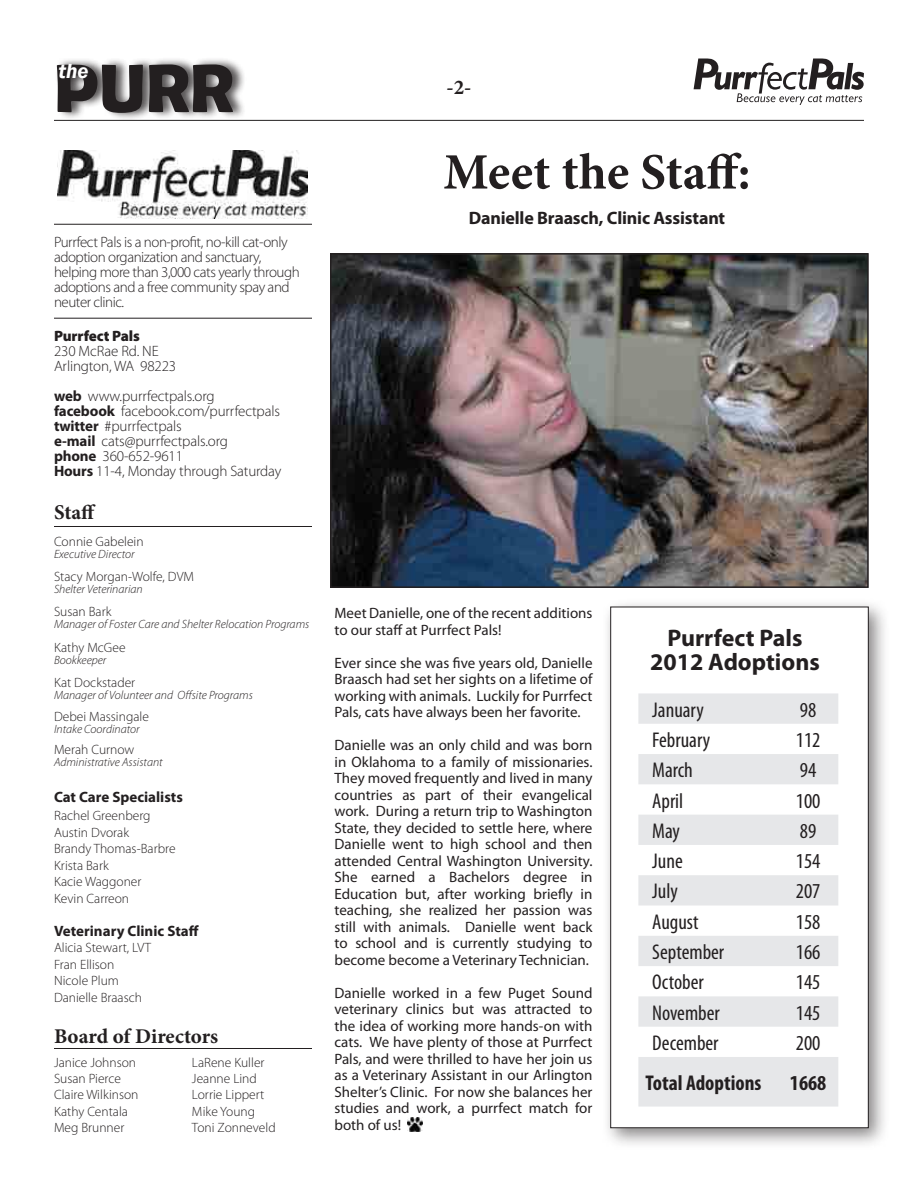
<style>
.page{position:relative;width:918px;height:1188px;background:#fff}
.page>*{position:absolute;margin:0;border:0;box-sizing:border-box;transform-origin:0 0}
.t1{font:700 69px "Berlin Sans FB Demi";color:#231f20}
.t2{font:700 51px "Minion Pro";color:#231f20}
.t3{font:700 24px/24px "Myriad Pro";color:#231f20;text-align:center}
.t4{font:condensed 21.45px "Myriad Pro";color:#231f20}
.t5{font:700 condensed 21.45px "Myriad Pro";color:#231f20}
.t6{font:700 21px "Minion Pro";color:#231f20}
.t7{font:italic 600 21px "Franklin Gothic";color:#fff}
.t8{font:700 18px "Myriad Pro";letter-spacing:-.01em;color:#231f20}
.t9{font:15px/16.5px "Myriad Pro";color:#231f20;text-align:justify}
.t10{font:300 15px/15px "Myriad Pro";letter-spacing:-.025em;color:#231f20}
.t11{font:700 15px "Myriad Pro";color:#231f20}
.t12{font:900 15px "Myriad Pro";letter-spacing:-.01em;color:#231f20}
.t13{font:300 13.5px/16.5px "Myriad Pro";color:#231f20}
.t14{font:italic 300 12px "Myriad Pro";color:#231f20}
.s1{font-weight:700}
</style>
<div class="page">
<hr style="left:54px;top:526px;width:258px;height:1px;background:#231f20">
<hr style="left:54px;top:1048px;width:258px;height:1px;background:#231f20">
<hr style="left:54px;top:224px;width:258px;height:1px;background:#231f20">
<hr style="left:54px;top:318px;width:258px;height:1px;background:#231f20">
<div style="left:602px;top:598px;width:288px;height:552px;background:#231f20;opacity:.54"></div>
<div style="left:611px;top:607px;width:257px;height:521px;background:#fff"></div>
<div style="left:610px;top:607px;width:258px;height:521px;border:1px solid #231f20"></div>
<svg style="left:638px;top:693px;width:200px;height:414px"></svg>
<img style="left:408px;top:1118px;width:14px;height:13px">
<img style="left:333px;top:256px;width:533px;height:329px">
<div style="left:330px;top:253px;width:539px;height:335px;border:2px solid #231f20"></div>
<img style="left:57px;top:151px;width:250px;height:68px">
<div style="left:57px;top:57px;width:190px;height:64px;background:#231f20;opacity:.75"></div>
<hr style="left:54px;top:120px;width:810px;height:1px;background:#231f20">
<svg style="left:694px;top:59px;width:170px;height:46px"></svg>
<div style="left:55px;top:60px;width:44px;height:29px;background:#231f20;opacity:.75"></div>
<h3 class="t7" style="left:58px;top:57px;width:32px">the</h3>
<h1 class="t1" style="left:54px;top:48px;width:181px">PURR</h1>
<p class="t10" style="left:54px;top:234px;width:247px">Purrfect Pals is a non-profit, no-kill cat-only adoption organization and sanctuary, helping more than 3,000 cats yearly through adoptions and a free community spay and neuter clinic.</p>
<p class="t12" style="left:54px;top:326px;width:87px">Purrfect Pals</p>
<p class="t10" style="left:54px;top:344px;width:124px">230 McRae Rd. NE<br>Arlington, WA 98223</p>
<p class="t10" style="left:54px;top:389px;width:229px"><span class="s1">web</span> www.purrfectpals.org<br><span class="s1">facebook</span> facebook.com/purrfectpals <span class="s1">twitter</span> #purrfectpals<br><span class="s1">e-mail</span> cats@purrfectpals.org<br><span class="s1">phone</span> 360-652-9611<br><span class="s1">Hours</span> 11-4, Monday through Saturday</p>
<h3 class="t6" style="left:54px;top:498px;width:43px">Staff</h3>
<p class="t13" style="left:54px;top:533px;width:91px">Connie Gabelein</p>
<p class="t14" style="left:54px;top:546px;width:82px">Executive Director</p>
<p class="t13" style="left:54px;top:568px;width:142px">Stacy Morgan-Wolfe, DVM</p>
<p class="t14" style="left:54px;top:582px;width:90px">Shelter Veterinarian</p>
<p class="t13" style="left:54px;top:604px;width:59px">Susan Bark</p>
<p class="t14" style="left:54px;top:617px;width:257px">Manager of Foster Care and Shelter Relocation Programs</p>
<p class="t13" style="left:54px;top:639px;width:73px">Kathy McGee</p>
<p class="t14" style="left:54px;top:653px;width:54px">Bookkeeper</p>
<p class="t13" style="left:54px;top:674px;width:83px">Kat Dockstader</p>
<p class="t14" style="left:54px;top:688px;width:200px">Manager of Volunteer and Offsite Programs</p>
<p class="t13" style="left:54px;top:708px;width:96px">Debei Massingale</p>
<p class="t14" style="left:54px;top:722px;width:87px">Intake Coordinator</p>
<p class="t13" style="left:54px;top:742px;width:82px">Merah Curnow</p>
<p class="t14" style="left:54px;top:755px;width:110px">Administrative Assistant</p>
<p class="t11" style="left:54px;top:788px;width:130px">Cat Care Specialists</p>
<p class="t13" style="left:54px;top:808px;width:123px">Rachel Greenberg<br>Austin Dvorak<br>Brandy Thomas-Barbre<br>Krista Bark<br>Kacie Waggoner<br>Kevin Carreon</p>
<p class="t11" style="left:54px;top:921px;width:146px">Veterinary Clinic Staff</p>
<p class="t13" style="left:54px;top:940px;width:99px">Alicia Stewart, LVT<br>Fran Ellison<br>Nicole Plum<br>Danielle Braasch</p>
<h3 class="t6" style="left:54px;top:1021px;width:166px">Board of Directors</h3>
<p class="t13" style="left:54px;top:1054px;width:86px">Janice Johnson<br>Susan Pierce<br>Claire Wilkinson<br>Kathy Centala<br>Meg Brunner</p>
<p class="t13" style="left:192px;top:1054px;width:85px">LaRene Kuller<br>Jeanne Lind<br>Lorrie Lippert<br>Mike Young<br>Toni Zonneveld</p>
<h3 class="t6" style="left:447px;top:73px;width:26px">-2-</h3>
<h2 class="t2" style="left:443px;top:136px;width:309px">Meet the Staff:</h2>
<p class="t8" style="left:469px;top:206px;width:258px">Danielle Braasch, Clinic Assistant</p>
<p class="t9" style="left:334px;top:605px;width:260px">Meet Danielle, one of the recent additions to our staff at Purrfect Pals!</p>
<p class="t9" style="left:334px;top:654px;width:260px">Ever since she was five years old, Danielle Braasch had set her sights on a lifetime of working with animals. Luckily for Purrfect Pals, cats have always been her favorite.</p>
<p class="t9" style="left:334px;top:737px;width:260px">Danielle was an only child and was born in Oklahoma to a family of missionaries.<br>They moved frequently and lived in many countries as part of their evangelical work. During a return trip to Washington State, they decided to settle here, where Danielle went to high school and then attended Central Washington University.<br>She earned a Bachelors degree in Education but, after working briefly in teaching, she realized her passion was still with animals. Danielle went back to school and is currently studying to become become a Veterinary Technician.</p>
<p class="t9" style="left:334px;top:984px;width:260px">Danielle worked in a few Puget Sound veterinary clinics but was attracted to the idea of working more hands-on with cats. We have plenty of those at Purrfect Pals, and were thrilled to have her join us as a Veterinary Assistant in our Arlington Shelter’s Clinic. For now she balances her studies and work, a purrfect match for both of us!</p>
<h3 class="t3" style="left:650px;top:625px;width:171px">Purrfect Pals<br>2012 Adoptions</h3>
<h3 class="t4" style="left:652px;top:697px;width:53px">January</h3>
<h3 class="t4" style="left:800px;top:697px;width:18px">98</h3>
<h3 class="t4" style="left:652px;top:727px;width:60px">February</h3>
<h3 class="t4" style="left:796px;top:727px;width:26px">112</h3>
<h3 class="t4" style="left:652px;top:757px;width:42px">March</h3>
<h3 class="t4" style="left:800px;top:757px;width:18px">94</h3>
<h3 class="t4" style="left:652px;top:787px;width:33px">April</h3>
<h3 class="t4" style="left:796px;top:787px;width:26px">100</h3>
<h3 class="t4" style="left:652px;top:818px;width:29px">May</h3>
<h3 class="t4" style="left:800px;top:818px;width:18px">89</h3>
<h3 class="t4" style="left:652px;top:848px;width:32px">June</h3>
<h3 class="t4" style="left:796px;top:848px;width:26px">154</h3>
<h3 class="t4" style="left:652px;top:878px;width:27px">July</h3>
<h3 class="t4" style="left:796px;top:878px;width:26px">207</h3>
<h3 class="t4" style="left:652px;top:909px;width:48px">August</h3>
<h3 class="t4" style="left:796px;top:909px;width:26px">158</h3>
<h3 class="t4" style="left:652px;top:939px;width:74px">September</h3>
<h3 class="t4" style="left:796px;top:939px;width:26px">166</h3>
<h3 class="t4" style="left:652px;top:969px;width:53px">October</h3>
<h3 class="t4" style="left:796px;top:969px;width:26px">145</h3>
<h3 class="t4" style="left:652px;top:1000px;width:69px">November</h3>
<h3 class="t4" style="left:796px;top:1000px;width:26px">145</h3>
<h3 class="t4" style="left:652px;top:1030px;width:68px">December</h3>
<h3 class="t4" style="left:796px;top:1030px;width:26px">200</h3>
<h3 class="t5" style="left:646px;top:1069px;width:117px">Total Adoptions</h3>
<h3 class="t5" style="left:790px;top:1069px;width:38px">1668</h3>
</div>
